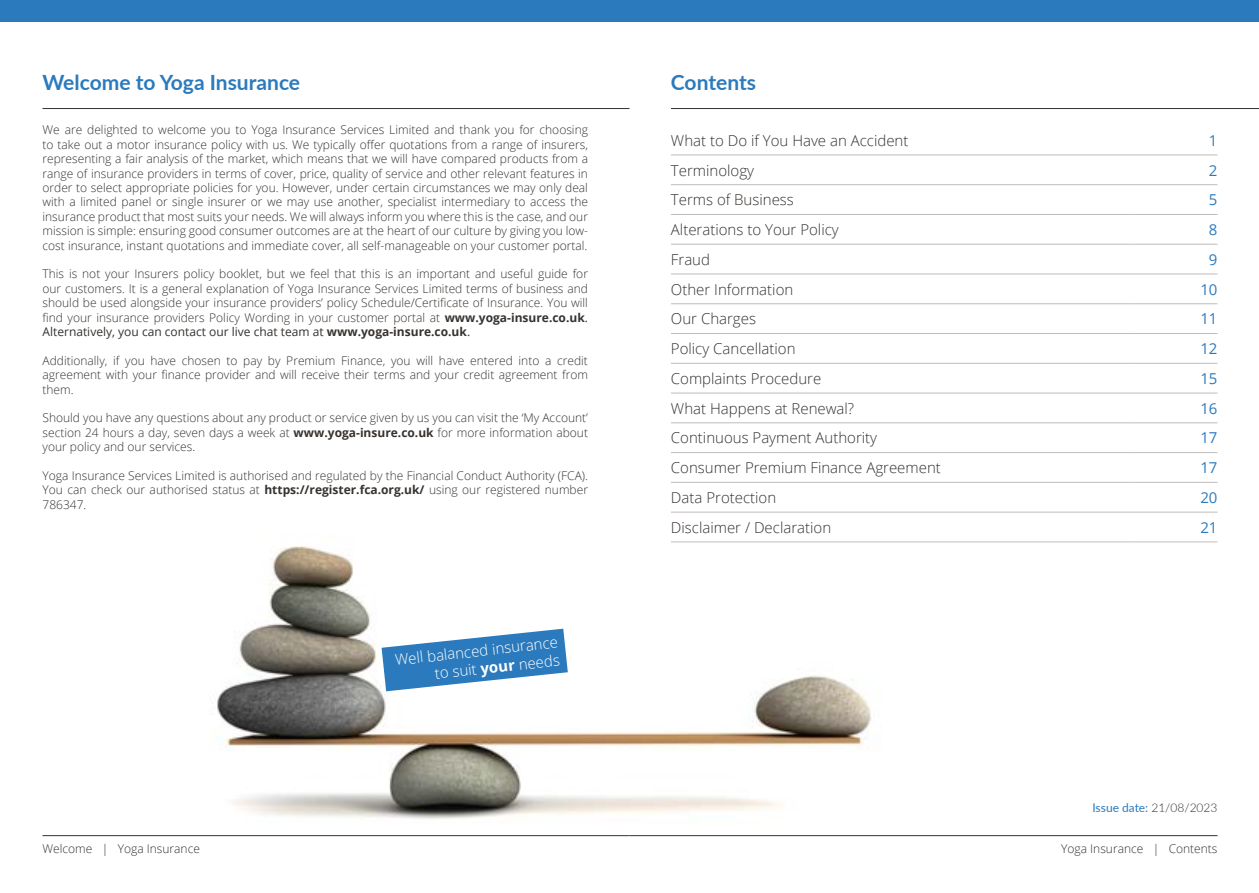
<style>
.page{position:relative;width:1259px;height:893px;background:#fff}
.page>*{position:absolute;margin:0;border:0;box-sizing:border-box;transform-origin:0 0}
.t1{font:700 21px "Lato";color:#2b7abd}
.t2{font:300 15px "Open Sans";color:#36322f}
.t3{font:300 15px/18px "Open Sans";color:#fff;text-align:right}
.t4{font:15px "Open Sans";color:#2b7abd}
.t5{font:300 12px/14.4px "Open Sans";color:#36322f;text-align:justify}
.t6{font:12px "Lato";color:#2b7abd}
.s1{font-weight:700}
.s2{font-weight:400}
.s3{font-family:"Lato"}
.s4{font-weight:300;color:#2f2e2e}
</style>
<div class="page">
<img style="left:174px;top:511px;width:730px;height:326px">
<svg style="left:381px;top:629px;width:187px;height:62px"></svg>
<hr style="left:671px;top:155px;width:457px;height:1px;background:#c1bcbb">
<hr style="left:1128px;top:155px;width:89px;height:1px;background:#c1bcbb">
<hr style="left:671px;top:184px;width:457px;height:1px;background:#c1bcbb">
<hr style="left:1128px;top:184px;width:89px;height:1px;background:#c1bcbb">
<hr style="left:671px;top:214px;width:457px;height:1px;background:#c1bcbb">
<hr style="left:1128px;top:214px;width:89px;height:1px;background:#c1bcbb">
<hr style="left:671px;top:244px;width:457px;height:1px;background:#c1bcbb">
<hr style="left:1128px;top:244px;width:89px;height:1px;background:#c1bcbb">
<hr style="left:671px;top:274px;width:457px;height:1px;background:#c1bcbb">
<hr style="left:1128px;top:274px;width:89px;height:1px;background:#c1bcbb">
<hr style="left:671px;top:303px;width:457px;height:1px;background:#c1bcbb">
<hr style="left:1128px;top:303px;width:89px;height:1px;background:#c1bcbb">
<hr style="left:671px;top:333px;width:457px;height:1px;background:#c1bcbb">
<hr style="left:1128px;top:333px;width:89px;height:1px;background:#c1bcbb">
<hr style="left:671px;top:363px;width:457px;height:1px;background:#c1bcbb">
<hr style="left:1128px;top:363px;width:89px;height:1px;background:#c1bcbb">
<hr style="left:671px;top:393px;width:457px;height:1px;background:#c1bcbb">
<hr style="left:1128px;top:393px;width:89px;height:1px;background:#c1bcbb">
<hr style="left:671px;top:423px;width:457px;height:1px;background:#c1bcbb">
<hr style="left:1128px;top:423px;width:89px;height:1px;background:#c1bcbb">
<hr style="left:671px;top:452px;width:457px;height:1px;background:#c1bcbb">
<hr style="left:1128px;top:452px;width:89px;height:1px;background:#c1bcbb">
<hr style="left:671px;top:482px;width:457px;height:1px;background:#c1bcbb">
<hr style="left:1128px;top:482px;width:89px;height:1px;background:#c1bcbb">
<hr style="left:671px;top:512px;width:457px;height:1px;background:#c1bcbb">
<hr style="left:1128px;top:512px;width:89px;height:1px;background:#c1bcbb">
<hr style="left:671px;top:542px;width:457px;height:1px;background:#c1bcbb">
<hr style="left:1128px;top:542px;width:89px;height:1px;background:#c1bcbb">
<hr style="left:43px;top:108px;width:586px;height:1px;background:#36322f">
<hr style="left:43px;top:835px;width:586px;height:1px;background:#36322f">
<hr style="left:629px;top:835px;width:588px;height:1px;background:#36322f">
<div style="left:0;top:0;width:1259px;height:21px;background:#2b7abd"></div>
<hr style="left:671px;top:108px;width:588px;height:1px;background:#36322f">
<h1 class="t1" style="left:43px;top:67px;width:259px">Welcome to Yoga Insurance</h1>
<h1 class="t1" style="left:671px;top:67px;width:87px">Contents</h1>
<p class="t5" style="left:43px;top:122px;width:547px">We are delighted to welcome you to Yoga Insurance Services Limited and thank you for choosing to take out a motor insurance policy with us. We typically offer quotations from a range of insurers, representing a fair analysis of the market, which means that we will have compared products from a range of insurance providers in terms of cover, price, quality of service and other relevant features in order to select appropriate policies for you. However, under certain circumstances we may only deal with a limited panel or single insurer or we may use another, specialist intermediary to access the insurance product that most suits your needs. We will always inform you where this is the case, and our mission is simple: ensuring good consumer outcomes are at the heart of our culture by giving you low&shy;cost insurance, instant quotations and immediate cover, all self-manageable on your customer portal.</p>
<p class="t5" style="left:43px;top:266px;width:547px">This is not your Insurers policy booklet, but we feel that this is an important and useful guide for our customers. It is a general explanation of Yoga Insurance Services Limited terms of business and should be used alongside your insurance providers’ policy Schedule/Certificate of Insurance. You will find your insurance providers Policy Wording in your customer portal at <span class="s1">www.yoga-insure.co.uk</span><span class="s2">.<br>Alternatively, you can contact our live chat team at</span> <span class="s1">www.yoga-insure.co.uk</span><span class="s2">.</span></p>
<p class="t5" style="left:43px;top:353px;width:547px">Additionally, if you have chosen to pay by Premium Finance, you will have entered into a credit agreement with your finance provider and will receive their terms and your credit agreement from them.</p>
<p class="t5" style="left:43px;top:410px;width:547px">Should you have any questions about any product or service given by us you can visit the ‘My Account’ section 24 hours a day, seven days a week at <span class="s1">www.yoga-insure.co.uk</span> for more information about your policy and our services<span class="s3">.</span></p>
<p class="t5" style="left:43px;top:468px;width:547px">Yoga Insurance Services Limited is authorised and regulated by the Financial Conduct Authority (FCA).<br>You can check our authorised status at <span class="s1">https://register.fca.org.uk/</span> using our registered number 786347.</p>
<p class="t3" style="left:394px;top:650px;width:165px;rotate:-6deg">Well balanced insurance to suit <span class="s1">your</span> needs</p>
<p class="t2" style="left:671px;top:130px;width:239px">What to Do if You Have an Accident</p>
<p class="t4" style="left:1209px;top:130px;width:10px">1</p>
<p class="t2" style="left:671px;top:160px;width:85px">Terminology</p>
<p class="t4" style="left:1209px;top:160px;width:10px">2</p>
<p class="t2" style="left:671px;top:190px;width:124px">Terms of Business</p>
<p class="t4" style="left:1209px;top:190px;width:10px">5</p>
<p class="t2" style="left:671px;top:219px;width:169px">Alterations to Your Policy</p>
<p class="t4" style="left:1209px;top:219px;width:10px">8</p>
<p class="t2" style="left:671px;top:249px;width:41px">Fraud</p>
<p class="t4" style="left:1209px;top:249px;width:10px">9</p>
<p class="t2" style="left:671px;top:279px;width:124px">Other Information</p>
<p class="t4" style="left:1200px;top:279px;width:19px">10</p>
<p class="t2" style="left:671px;top:309px;width:87px">Our Charges</p>
<p class="t4" style="left:1200px;top:309px;width:19px">11</p>
<p class="t2" style="left:671px;top:338px;width:126px">Policy Cancellation</p>
<p class="t4" style="left:1200px;top:338px;width:19px">12</p>
<p class="t2" style="left:671px;top:368px;width:152px">Complaints Procedure</p>
<p class="t4" style="left:1200px;top:368px;width:19px">15</p>
<p class="t2" style="left:671px;top:398px;width:185px">What Happens at Renewal?</p>
<p class="t4" style="left:1200px;top:398px;width:19px">16</p>
<p class="t2" style="left:671px;top:428px;width:208px">Continuous Payment Authority</p>
<p class="t4" style="left:1200px;top:428px;width:19px">17</p>
<p class="t2" style="left:671px;top:457px;width:271px">Consumer Premium Finance Agreement</p>
<p class="t4" style="left:1200px;top:457px;width:19px">17</p>
<p class="t2" style="left:671px;top:487px;width:107px">Data Protection</p>
<p class="t4" style="left:1200px;top:487px;width:19px">20</p>
<p class="t2" style="left:671px;top:517px;width:162px">Disclaimer / Declaration</p>
<p class="t4" style="left:1200px;top:517px;width:19px">21</p>
<p class="t6" style="left:1092px;top:799px;width:127px">Issue date: <span class="s4">21/08/2023</span></p>
<p class="t5" style="left:43px;top:841px;width:159px">Welcome | Yoga Insurance</p>
<p class="t5" style="left:1061px;top:841px;width:158px">Yoga Insurance | Contents</p>
</div>
